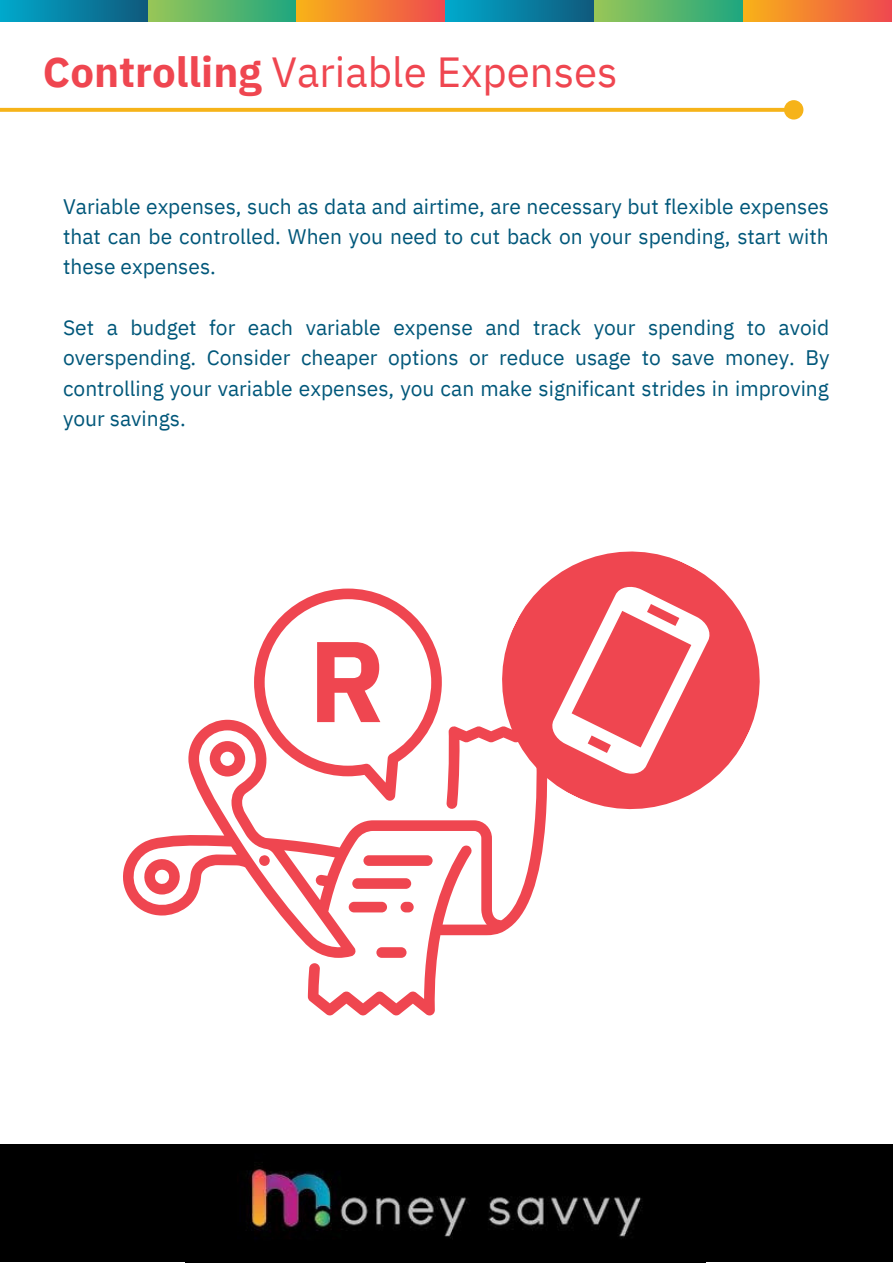
<style>
.page{position:relative;width:893px;height:1264px;background:#fff}
.page>*{position:absolute;margin:0;border:0;box-sizing:border-box;transform-origin:0 0}
.t1{font:700 114.6px "IBM Plex Sans";color:#ef4650}
.t2{font:42px "IBM Plex Sans";color:#ef4650}
.t3{font:21px/30.3px "IBM Plex Sans";color:#00577a;text-align:justify}
.s1{font-weight:700}
</style>
<div class="page">
<div style="left:0;top:1144px;width:892px;height:118px;background:#000"></div>
<img style="left:249px;top:1169px;width:393px;height:70px">
<div style="left:0;top:0;width:148px;height:21px;background:linear-gradient(to right,#00a9cc,#105a7d)"></div>
<div style="left:148px;top:0;width:149px;height:21px;background:linear-gradient(to right,#98c657,#1ea680)"></div>
<div style="left:297px;top:0;width:148px;height:21px;background:linear-gradient(to right,#f8b218,#ef494f)"></div>
<div style="left:445px;top:0;width:149px;height:21px;background:linear-gradient(to right,#00aacd,#10597c)"></div>
<div style="left:594px;top:0;width:149px;height:21px;background:linear-gradient(to right,#99c657,#1ea67f)"></div>
<div style="left:743px;top:0;width:148px;height:21px;background:linear-gradient(to right,#f8b218,#ef494f)"></div>
<svg style="left:784px;top:100px;width:19px;height:19px"></svg>
<svg style="left:502px;top:551px;width:258px;height:259px;fill:#ef4650"></svg>
<svg style="left:123px;top:719px;width:426px;height:296px"></svg>
<svg style="left:210px;top:741px;width:35px;height:35px"></svg>
<svg style="left:254px;top:588px;width:188px;height:212px"></svg>
<svg style="left:259px;top:855px;width:11px;height:10px"></svg>
<div style="left:363px;top:855px;width:69px;height:10px;background:#ef4650;border-radius:5px"></div>
<div style="left:352px;top:878px;width:59px;height:10px;background:#ef4650;border-radius:5px"></div>
<div style="left:348px;top:901px;width:39px;height:11px;background:#ef4650;border-radius:5px"></div>
<div style="left:400px;top:901px;width:13px;height:11px;background:#ef4650;border-radius:5px"></div>
<div style="left:376px;top:947px;width:30px;height:10px;background:#ef4650;border-radius:5px"></div>
<div style="left:274px;top:608px;width:145px;height:145px;background:#fff;border-radius:50%"></div>
<h2 class="t2" style="left:43px;top:44px;width:576px"><span class="s1">Controlling</span> Variable Expenses</h2>
<p class="t3" style="left:63px;top:191px;width:767px">Variable expenses, such as data and airtime, are necessary but flexible expenses that can be controlled. When you need to cut back on your spending, start with these expenses.</p>
<p class="t3" style="left:63px;top:312px;width:768px">Set a budget for each variable expense and track your spending to avoid overspending. Consider cheaper options or reduce usage to save money. By controlling your variable expenses, you can make significant strides in improving your savings.</p>
<h1 class="t1" style="left:308px;top:604px;width:79px">R</h1>
</div>
